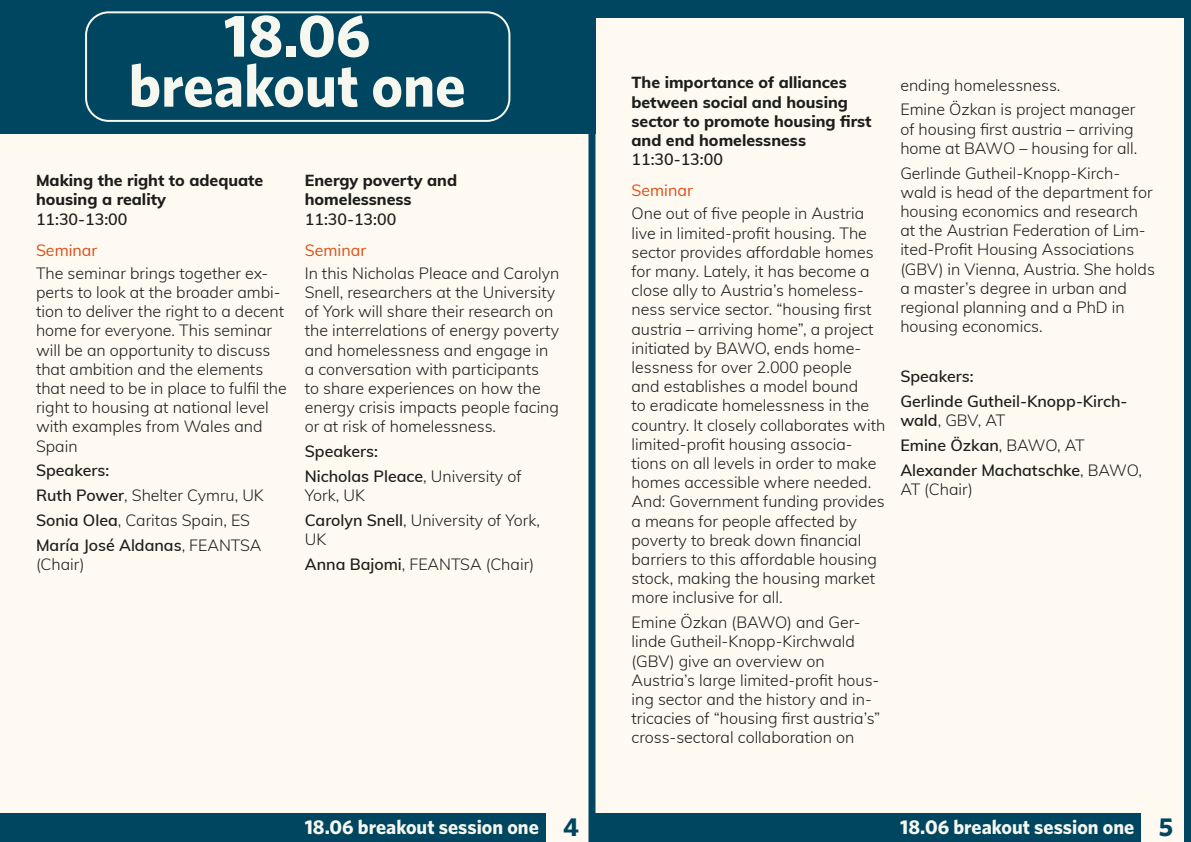
<style>
.page{position:relative;width:1191px;height:842px;background:#fff}
.page>*{position:absolute;margin:0;border:0;box-sizing:border-box;transform-origin:0 0}
.Subtitle{font:700 60px/50px "Whitney";color:#f6f8ef;text-align:center}
.t1{font:700 26px "Whitney";color:#004661}
.Subtitle-2{font:700 20px "Whitney";color:#f6f8ef}
.t2{font:300 16px/19.2px "Muli";color:#1d1d1b}
.Heading_3{font:600 16px/19.2px "Muli";color:#1d1d1b}
.Heading_2{font:800 16px/19.2px "Muli";color:#1d1d1b}
.SESSION_TYPE{font:16px "Muli";color:#dc4e14}
.s1{font-weight:600}
.s2{font-weight:300}
</style>
<div class="page">
<div style="left:595px;top:0;width:596px;height:842px;background:#fefaf2"></div>
<div style="left:595px;top:0;width:596px;height:17px;background:#004661"></div>
<div style="left:595px;top:814px;width:546px;height:28px;background:#004661"></div>
<div style="left:1184px;top:8px;width:7px;height:834px;background:#004661"></div>
<div style="left:0;top:0;width:591px;height:842px;background:#fefaf2"></div>
<div style="left:0;top:0;width:595px;height:134px;background:#004661"></div>
<div style="left:0;top:814px;width:546px;height:28px;background:#004661"></div>
<div style="left:588px;top:0;width:7px;height:842px;background:#004661"></div>
<div style="left:85px;top:11px;width:425px;height:111px;border:2px solid #f6f8ef;border-radius:23px"></div>
<p class="Subtitle" style="left:129px;top:9px;width:338px">18.06 breakout one</p>
<p class="Heading_2" style="left:36px;top:170px;width:229px">Making the right to adequate housing a reality</p>
<p class="Heading_3" style="left:36px;top:208px;width:93px">11:30-13:00</p>
<p class="SESSION_TYPE" style="left:36px;top:238px;width:63px">Seminar</p>
<p class="t2" style="left:36px;top:263px;width:252px">The seminar brings together ex&shy;perts to look at the broader ambi&shy;tion to deliver the right to a decent home for everyone. This seminar will be an opportunity to discuss that ambition and the elements that need to be in place to fulfil the right to housing at national level with examples from Wales and<br>Spain</p>
<p class="Heading_3" style="left:36px;top:460px;width:75px">Speakers:</p>
<p class="t2" style="left:36px;top:485px;width:229px"><span class="s1">Ruth Power</span>, Shelter Cymru, UK</p>
<p class="t2" style="left:36px;top:510px;width:215px"><span class="s1">Sonia Olea</span>, Caritas Spain, ES</p>
<p class="Heading_3" style="left:36px;top:535px;width:227px">María José Aldanas<span class="s2">, FEANTSA (Chair)</span></p>
<p class="Heading_2" style="left:305px;top:170px;width:154px">Energy poverty and homelessness</p>
<p class="Heading_3" style="left:305px;top:208px;width:93px">11:30-13:00</p>
<p class="SESSION_TYPE" style="left:305px;top:238px;width:63px">Seminar</p>
<p class="t2" style="left:305px;top:263px;width:256px">In this Nicholas Pleace and Carolyn Snell, researchers at the University of York will share their research on the interrelations of energy poverty and homelessness and engage in a conversation with participants<br>to share experiences on how the energy crisis impacts people facing or at risk of homelessness.</p>
<p class="Heading_3" style="left:305px;top:441px;width:75px">Speakers:</p>
<p class="t2" style="left:305px;top:466px;width:218px"><span class="s1">Nicholas Pleace</span>, University of<br>York, UK</p>
<p class="t2" style="left:305px;top:510px;width:237px"><span class="s1">Carolyn Snell</span>, University of York,<br>UK</p>
<p class="t2" style="left:305px;top:554px;width:231px"><span class="s1">Anna Bajomi</span>, FEANTSA (Chair)</p>
<p class="Heading_2" style="left:631px;top:72px;width:241px">The importance of alliances between social and housing sector to promote housing first and end homelessness</p>
<p class="Heading_3" style="left:631px;top:149px;width:93px">11:30-13:00</p>
<p class="SESSION_TYPE" style="left:631px;top:179px;width:63px">Seminar</p>
<p class="t2" style="left:631px;top:203px;width:255px">One out of five people in Austria live in limited-profit housing. The sector provides affordable homes for many. Lately, it has become a close ally to Austria’s homeless&shy;ness service sector. “housing first austria – arriving home”, a project initiated by BAWO, ends home&shy;lessness for over 2.000 people<br>and establishes a model bound<br>to eradicate homelessness in the country. It closely collaborates with limited-profit housing associa&shy;tions on all levels in order to make homes accessible where needed.<br>And: Government funding provides a means for people affected by poverty to break down financial barriers to this affordable housing stock, making the housing market more inclusive for all.</p>
<p class="t2" style="left:631px;top:612px;width:250px">Emine Özkan (BAWO) and Ger&shy;linde Gutheil-Knopp-Kirchwald (GBV) give an overview on Austria’s large limited-profit hous&shy;ing sector and the history and in&shy;tricacies of “housing first austria’s” cross-sectoral collaboration on</p>
<p class="t2" style="left:900px;top:74px;width:162px">ending homelessness.</p>
<p class="t2" style="left:900px;top:99px;width:238px">Emine Özkan is project manager of housing first austria – arriving home at BAWO – housing for all.</p>
<p class="t2" style="left:900px;top:163px;width:256px">Gerlinde Gutheil-Knopp-Kirch&shy;wald is head of the department for housing economics and research at the Austrian Federation of Lim&shy;ited-Profit Housing Associations (GBV) in Vienna, Austria. She holds a master’s degree in urban and regional planning and a PhD in housing economics.</p>
<p class="Heading_3" style="left:900px;top:366px;width:75px">Speakers:</p>
<p class="Heading_3" style="left:900px;top:391px;width:229px">Gerlinde Gutheil-Knopp-Kirch&shy;wald<span class="s2">, GBV, AT</span></p>
<p class="Heading_3" style="left:900px;top:435px;width:186px">Emine Özkan<span class="s2">, BAWO, AT</span></p>
<p class="Heading_3" style="left:900px;top:460px;width:243px">Alexander Machatschke<span class="s2">, BAWO,<br>AT (Chair)</span></p>
<p class="Subtitle-2" style="left:305px;top:815px;width:235px">18.06 breakout session one</p>
<h2 class="t1" style="left:563px;top:812px;width:17px">4</h2>
<h2 class="t1" style="left:1159px;top:812px;width:16px">5</h2>
<p class="Subtitle-2" style="left:900px;top:815px;width:235px">18.06 breakout session one</p>
</div>
